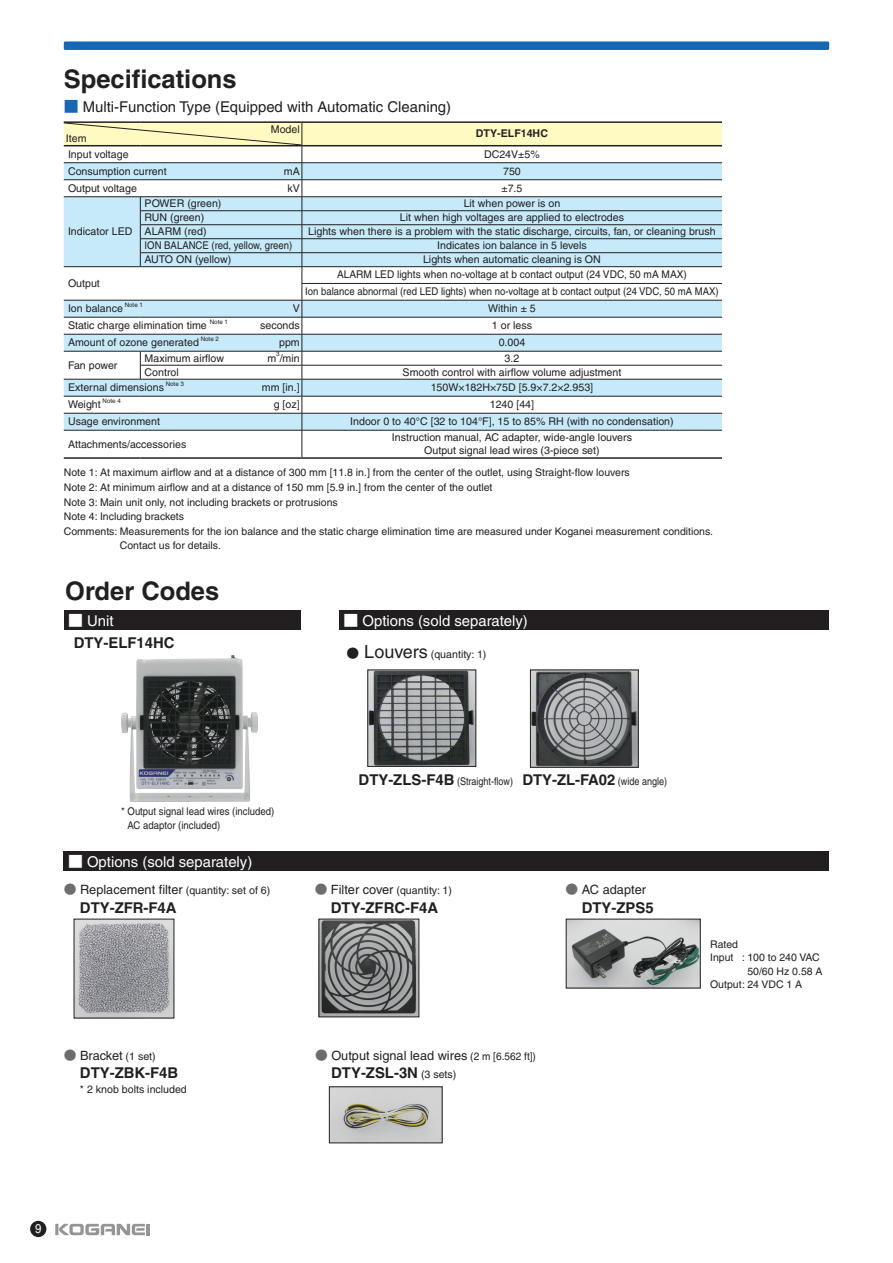
<style>
.page{position:relative;width:893px;height:1263px;background:#fff}
.page>*{position:absolute;margin:0;border:0;box-sizing:border-box;transform-origin:0 0}
.t1{font:700 25.5px "Helvetica";color:#231f20}
.t2{font:700 14.85px/21.8px "Helvetica";color:#231f20}
.t3{font:14.85px "Helvetica";color:#231f20}
.t4{font:14.85px "Helvetica";color:#fff}
.t5{font:12.75px "Helvetica";color:#231f20}
.t6{font:12.75px "Helvetica";color:#fff;scale:.9 1}
.t7{font:10.65px/13.8px "Helvetica";color:#231f20;text-align:center}
.t8{font:10.65px/16.8px "Helvetica";color:#231f20;text-align:center;scale:.95 1}
.t9{font:10.65px/13.8px "Helvetica";color:#231f20;scale:.9 1}
.t10{font:10.65px "Helvetica";color:#231f20;scale:.85 1}
.t11{font:700 10.65px "Helvetica";color:#231f20}
.t12{font:10.5px "Helvetica";color:#231f20}
.t13{font:6.15px "Helvetica";color:#231f20}
.s1{font-family:"Gothic BBB Pro";font-weight:500;color:#1768b4}
.s2{font-family:"Gothic BBB Pro";font-weight:500;color:#fff}
.s3{font-weight:400;color:#fff}
.s4{font-family:"Gothic BBB Pro";font-weight:500}
.s5{font-family:"Gothic BBB Pro";font-weight:500;font-size:12.75px}
.s6{font-size:18px}
.s7{font-weight:700;font-size:14.85px}
.s8{font-family:"Gothic BBB Pro";font-weight:500;color:#6c6d70}
.s9{font-size:10.65px}
.s10{font-family:"Gothic BBB Pro";font-weight:500;font-size:12.75px;color:#6c6d70}
.s11{font-size:12.75px}
.s12{font-weight:400;font-size:10.65px}
</style>
<div class="page">
<div style="left:30px;top:1221px;width:16px;height:16px;background:#231f20;border-radius:50%"></div>
<svg style="left:55px;top:1224px;width:95px;height:11px"></svg>
<hr style="left:64px;top:121px;width:76px;height:2px;background:#231f20">
<hr style="left:140px;top:121px;width:162px;height:2px;background:#231f20">
<hr style="left:302px;top:121px;width:420px;height:2px;background:#231f20">
<hr style="left:64px;top:457px;width:76px;height:2px;background:#231f20">
<hr style="left:140px;top:457px;width:162px;height:2px;background:#231f20">
<hr style="left:302px;top:457px;width:420px;height:2px;background:#231f20">
<svg style="left:64px;top:122px;width:658px;height:335px"></svg>
<div style="left:64px;top:611px;width:236px;height:19px;background:#231f20"></div>
<div style="left:64px;top:851px;width:765px;height:19px;background:#231f20"></div>
<img style="left:121px;top:655px;width:137px;height:147px">
<img style="left:568px;top:921px;width:130px;height:65px">
<img style="left:76px;top:921px;width:96px;height:95px">
<img style="left:331px;top:1088px;width:109px;height:53px">
<div style="left:329px;top:1086px;width:113px;height:57px;border:1px solid #231f20"></div>
<div style="left:339px;top:611px;width:490px;height:19px;background:#231f20"></div>
<img style="left:370px;top:672px;width:104px;height:93px">
<div style="left:368px;top:670px;width:108px;height:97px;border:1px solid #231f20"></div>
<img style="left:532px;top:672px;width:104px;height:93px">
<div style="left:530px;top:670px;width:108px;height:97px;border:1px solid #231f20"></div>
<div style="left:64px;top:41px;width:765px;height:9px;background:#1768b4;border-radius:2px"></div>
<img style="left:321px;top:921px;width:96px;height:94px">
<h1 class="t1" style="left:64px;top:63px;width:174px">Specifications</h1>
<h2 class="t3" style="left:64px;top:98px;width:389px"><span class="s1">■</span> Multi-Function Type (Equipped with Automatic Cleaning)</h2>
<p class="t7" style="left:66px;top:131px;width:22px">Item</p>
<p class="t7" style="left:271px;top:122px;width:30px">Model</p>
<p class="t11" style="left:476px;top:127px;width:74px">DTY-ELF14HC</p>
<p class="t7" style="left:68px;top:147px;width:62px">Input voltage</p>
<p class="t7" style="left:484px;top:147px;width:57px">DC24V±5%</p>
<p class="t7" style="left:68px;top:164px;width:100px">Consumption current</p>
<p class="t7" style="left:284px;top:164px;width:17px">mA</p>
<p class="t7" style="left:503px;top:164px;width:19px">750</p>
<p class="t7" style="left:68px;top:181px;width:70px">Output voltage</p>
<p class="t7" style="left:287px;top:181px;width:14px">kV</p>
<p class="t7" style="left:501px;top:181px;width:22px">±7.5</p>
<p class="t7" style="left:68px;top:224px;width:66px">Indicator LED</p>
<p class="t7" style="left:145px;top:196px;width:78px">POWER (green)</p>
<p class="t7" style="left:464px;top:196px;width:98px">Lit when power is on</p>
<p class="t7" style="left:145px;top:210px;width:61px">RUN (green)</p>
<p class="t7" style="left:400px;top:210px;width:226px">Lit when high voltages are applied to electrodes</p>
<p class="t7" style="left:145px;top:224px;width:64px">ALARM (red)</p>
<p class="t7" style="left:308px;top:224px;width:409px">Lights when there is a problem with the static discharge, circuits, fan, or cleaning brush</p>
<p class="t9" style="left:145px;top:238px;width:166px">ION BALANCE (red, yellow, green)</p>
<p class="t7" style="left:437px;top:238px;width:151px">Indicates ion balance in 5 levels</p>
<p class="t7" style="left:145px;top:252px;width:88px">AUTO ON (yellow)</p>
<p class="t7" style="left:423px;top:252px;width:179px">Lights when automatic cleaning is ON</p>
<p class="t7" style="left:68px;top:276px;width:33px">Output</p>
<p class="t8" style="left:305px;top:266px;width:437px">ALARM LED lights when no-voltage at b contact output (24 VDC, 50 mA MAX)<br>Ion balance abnormal (red LED lights) when no-voltage at b contact output (24 VDC, 50 mA MAX)</p>
<p class="t7" style="left:68px;top:301px;width:56px">Ion balance</p>
<p class="t13" style="left:125px;top:301px;width:20px">Note 1</p>
<p class="t7" style="left:293px;top:301px;width:9px">V</p>
<p class="t7" style="left:488px;top:301px;width:49px">Within ± 5</p>
<p class="t7" style="left:68px;top:318px;width:140px">Static charge elimination time</p>
<p class="t13" style="left:210px;top:318px;width:20px">Note 1</p>
<p class="t7" style="left:260px;top:318px;width:41px">seconds</p>
<p class="t7" style="left:492px;top:318px;width:42px">1 or less</p>
<p class="t7" style="left:68px;top:335px;width:132px">Amount of ozone generated</p>
<p class="t13" style="left:201px;top:335px;width:20px">Note 2</p>
<p class="t7" style="left:279px;top:335px;width:22px">ppm</p>
<p class="t7" style="left:499px;top:335px;width:28px">0.004</p>
<p class="t13" style="left:276px;top:351px;width:5px">3</p>
<p class="t7" style="left:505px;top:351px;width:16px">3.2</p>
<p class="t7" style="left:145px;top:351px;width:81px">Maximum airflow</p>
<p class="t7" style="left:267px;top:351px;width:34px">m /min</p>
<p class="t7" style="left:68px;top:358px;width:51px">Fan power</p>
<p class="t7" style="left:145px;top:365px;width:36px">Control</p>
<p class="t7" style="left:403px;top:365px;width:220px">Smooth control with airflow volume adjustment</p>
<p class="t7" style="left:68px;top:380px;width:97px">External dimensions</p>
<p class="t13" style="left:166px;top:380px;width:20px">Note 3</p>
<p class="t7" style="left:262px;top:380px;width:39px">mm [in.]</p>
<p class="t7" style="left:431px;top:380px;width:164px">150W×182H×75D [5.9×7.2×2.953]</p>
<p class="t7" style="left:68px;top:397px;width:34px">Weight</p>
<p class="t13" style="left:103px;top:397px;width:20px">Note 4</p>
<p class="t7" style="left:274px;top:397px;width:28px">g [oz]</p>
<p class="t7" style="left:490px;top:397px;width:46px">1240 [44]</p>
<p class="t7" style="left:68px;top:414px;width:93px">Usage environment</p>
<p class="t7" style="left:350px;top:414px;width:325px">Indoor 0 to 40°C [32 to 104°F], 15 to 85% RH (with no condensation)</p>
<p class="t7" style="left:68px;top:437px;width:120px">Attachments/accessories</p>
<p class="t7" style="left:392px;top:430px;width:241px">Instruction manual, AC adapter, wide-angle louvers<br>Output signal lead wires (3-piece set)</p>
<p class="t12" style="left:64px;top:466px;width:567px">Note 1: At maximum airflow and at a distance of 300 mm [11.8 in.] from the center of the outlet, using Straight-flow louvers</p>
<p class="t12" style="left:64px;top:481px;width:430px">Note 2: At minimum airflow and at a distance of 150 mm [5.9 in.] from the center of the outlet</p>
<p class="t12" style="left:64px;top:496px;width:276px">Note 3: Main unit only, not including brackets or protrusions</p>
<p class="t12" style="left:64px;top:511px;width:122px">Note 4: Including brackets</p>
<p class="t12" style="left:64px;top:525px;width:651px">Comments: Measurements for the ion balance and the static charge elimination time are measured under Koganei measurement conditions.</p>
<p class="t12" style="left:120px;top:539px;width:103px">Contact us for details.</p>
<h1 class="t1" style="left:65px;top:575px;width:156px">Order Codes</h1>
<h2 class="t2" style="left:74px;top:609px;width:102px;text-indent:-6px"><span class="s2">■</span> <span class="s3">Unit<br></span>DTY-ELF14HC</h2>
<p class="t9" style="left:128px;top:804px;width:165px;text-indent:-6px">* Output signal lead wires (included)<br>AC adaptor (included)</p>
<h2 class="t4" style="left:344px;top:612px;width:186px"><span class="s4">■</span> Options (sold separately)</h2>
<p class="t7" style="left:347px;top:647px;width:141px"><span class="s5">●</span> <span class="s6">Louvers</span> (quantity: 1)</p>
<p class="t10" style="left:359px;top:775px;width:364px"><span class="s7">DTY-ZLS-F4B</span> (Straight-flow) <span class="s7">DTY-ZL-FA02</span> (wide angle)</p>
<h2 class="t4" style="left:68px;top:853px;width:186px"><span class="s4">■</span> Options (sold separately)</h2>
<p class="t5" style="left:64px;top:882px;width:208px"><span class="s8">●</span> Replacement filter <span class="s9">(quantity: set of 6)</span></p>
<p class="t7" style="left:315px;top:883px;width:139px"><span class="s10">●</span> <span class="s11">Filter cover</span> (quantity: 1)</p>
<h2 class="t2" style="left:80px;top:896px;width:98px">DTY-ZFR-F4A</h2>
<h2 class="t2" style="left:331px;top:896px;width:109px">DTY-ZFRC-F4A</h2>
<p class="t5" style="left:566px;top:882px;width:82px"><span class="s8">●</span> AC adapter</p>
<h2 class="t2" style="left:582px;top:896px;width:73px">DTY-ZPS5</h2>
<p class="t5" style="left:64px;top:1048px;width:93px"><span class="s8">●</span> Bracket <span class="s9">(1 set)</span></p>
<h2 class="t2" style="left:80px;top:1061px;width:100px">DTY-ZBK-F4B</h2>
<p class="t7" style="left:80px;top:1082px;width:108px">* 2 knob bolts included</p>
<p class="t5" style="left:315px;top:1048px;width:222px"><span class="s8">●</span> Output signal lead wires <span class="s9">(2 m [6.562 ft])</span></p>
<h2 class="t2" style="left:331px;top:1061px;width:127px">DTY-ZSL-3N <span class="s12">(3 sets)</span></h2>
<p class="t12" style="left:710px;top:938px;width:30px">Rated</p>
<p class="t12" style="left:710px;top:951px;width:111px">Input : 100 to 240 VAC</p>
<p class="t12" style="left:747px;top:965px;width:77px">50/60 Hz 0.58 A</p>
<p class="t12" style="left:710px;top:978px;width:94px">Output: 24 VDC 1 A</p>
<p class="t6" style="left:35px;top:1221px;width:9px">9</p>
</div>
